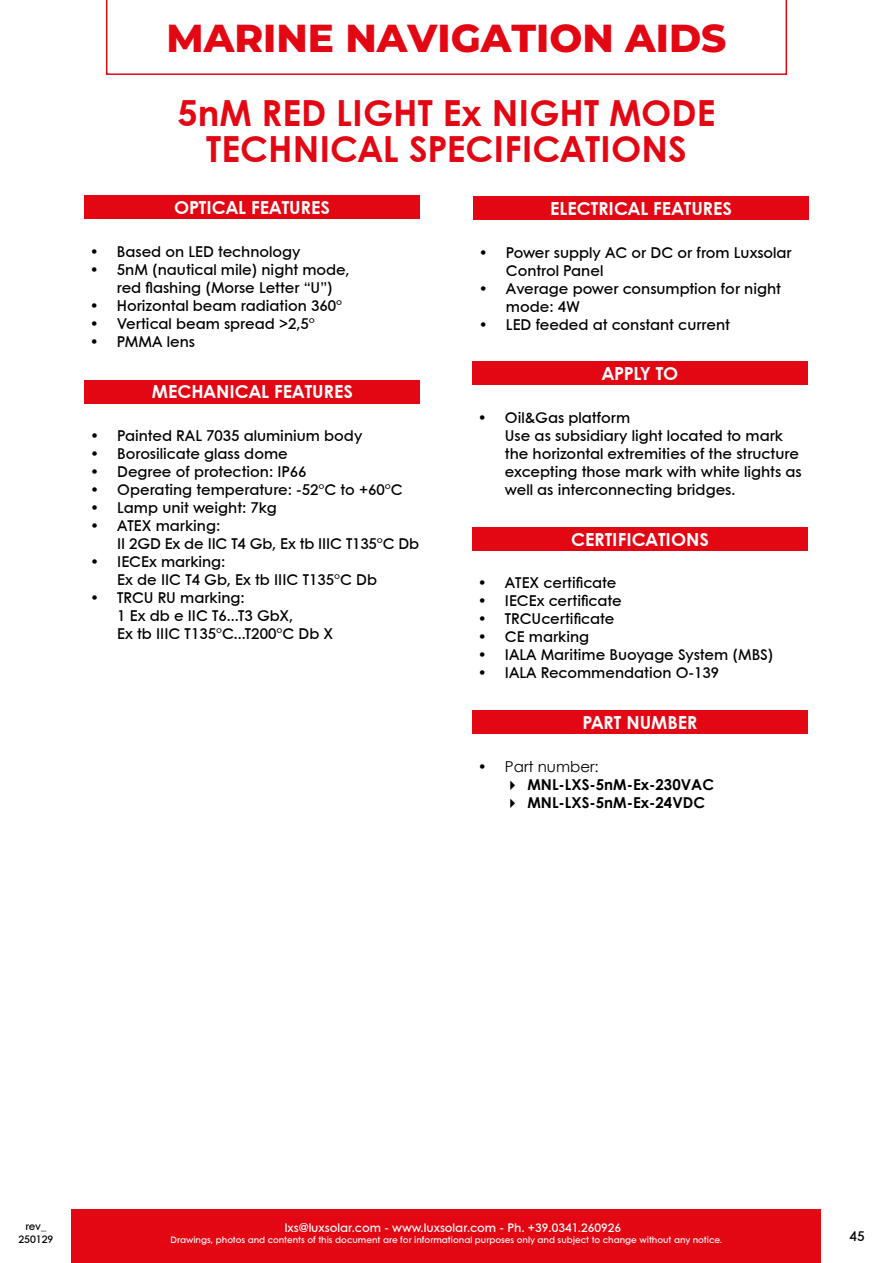
<style>
.page{position:relative;width:893px;height:1263px;background:#fff}
.page>*{position:absolute;margin:0;border:0;box-sizing:border-box;transform-origin:0 0}
.t1{font:800 39px "Montserrat";color:#e30613}
.t2{font:700 36px/36px "Century Gothic Paneuropean";color:#e30613;text-align:center}
.t3{font:700 18px "Century Gothic Paneuropean";color:#fff}
.t4{font:600 15px/18px "Century Gothic Paneuropean";color:#000}
.t5{font:700 15px "Century Gothic";color:#000}
.t6{font:15px "Century Gothic";color:#000}
.t7{font:600 13.5px "Century Gothic Paneuropean";color:#000}
.t8{font:600 12px "Century Gothic Paneuropean";color:#fff}
.t9{font:600 10.5px "Century Gothic Paneuropean";color:#000}
.t10{font:600 9px "Century Gothic Paneuropean";color:#fff}
</style>
<div class="page">
<div style="left:72px;top:1209px;width:749px;height:54px;background:#e30613"></div>
<svg style="left:106px;top:0;width:681px;height:75px"></svg>
<div style="left:84px;top:196px;width:335px;height:23px;background:#e30613"></div>
<div style="left:472px;top:361px;width:335px;height:24px;background:#e30613"></div>
<div style="left:472px;top:527px;width:335px;height:23px;background:#e30613"></div>
<div style="left:473px;top:197px;width:335px;height:23px;background:#e30613"></div>
<div style="left:472px;top:710px;width:335px;height:24px;background:#e30613"></div>
<div style="left:85px;top:380px;width:335px;height:23px;background:#e30613"></div>
<h1 class="t1" style="left:167px;top:9px;width:561px">MARINE NAVIGATION AIDS</h1>
<h2 class="t2" style="left:178px;top:94px;width:539px">5nM RED LIGHT Ex NIGHT MODE<br>TECHNICAL SPECIFICATIONS</h2>
<p class="t3" style="left:174px;top:196px;width:157px">OPTICAL FEATURES</p>
<p class="t4" style="left:90px;top:242px;width:212px">• Based on LED technology</p>
<p class="t4" style="left:117px;top:260px;width:234px;text-indent:-27px">• 5nM (nautical mile) night mode, red flashing (Morse Letter “U”)</p>
<p class="t4" style="left:90px;top:296px;width:254px">• Horizontal beam radiation 360°</p>
<p class="t4" style="left:90px;top:314px;width:227px">• Vertical beam spread &gt;2,5°</p>
<p class="t4" style="left:90px;top:332px;width:107px">• PMMA lens</p>
<p class="t3" style="left:152px;top:379px;width:202px">MECHANICAL FEATURES</p>
<p class="t4" style="left:90px;top:426px;width:274px">• Painted RAL 7035 aluminium body</p>
<p class="t4" style="left:90px;top:444px;width:199px">• Borosilicate glass dome</p>
<p class="t4" style="left:90px;top:462px;width:218px">• Degree of protection: IP66</p>
<p class="t4" style="left:90px;top:480px;width:314px">• Operating temperature: -52°C to +60°C</p>
<p class="t4" style="left:90px;top:498px;width:188px">• Lamp unit weight: 7kg</p>
<p class="t4" style="left:117px;top:516px;width:303px;text-indent:-27px">• ATEX marking:<br>II 2GD Ex de IIC T4 Gb, Ex tb IIIC T135°C Db</p>
<p class="t4" style="left:117px;top:552px;width:261px;text-indent:-27px">• IECEx marking:<br>Ex de IIC T4 Gb, Ex tb IIIC T135°C Db</p>
<p class="t4" style="left:117px;top:588px;width:218px;text-indent:-27px">• TRCU RU marking:<br>1 Ex db e IIC T6...T3 GbX,<br>Ex tb IIIC T135°C...T200°C Db X</p>
<p class="t3" style="left:550px;top:197px;width:183px">ELECTRICAL FEATURES</p>
<p class="t4" style="left:506px;top:243px;width:287px;text-indent:-27px">• Power supply AC or DC or from Luxsolar<br>Control Panel</p>
<p class="t4" style="left:506px;top:279px;width:276px;text-indent:-27px">• Average power consumption for night mode: 4W</p>
<p class="t4" style="left:479px;top:315px;width:252px">• LED feeded at constant current</p>
<p class="t3" style="left:602px;top:361px;width:78px">APPLY TO</p>
<p class="t4" style="left:505px;top:408px;width:298px;text-indent:-27px">• Oil&amp;Gas platform<br>Use as subsidiary light located to mark the horizontal extremities of the structure excepting those mark with white lights as well as interconnecting bridges.</p>
<p class="t3" style="left:571px;top:527px;width:139px">CERTIFICATIONS</p>
<p class="t4" style="left:478px;top:573px;width:140px">• ATEX certificate</p>
<p class="t4" style="left:478px;top:591px;width:145px">• IECEx certificate</p>
<p class="t4" style="left:478px;top:609px;width:138px">• TRCUcertificate</p>
<p class="t4" style="left:478px;top:627px;width:113px">• CE marking</p>
<p class="t4" style="left:478px;top:645px;width:297px">• IALA Maritime Buoyage System (MBS)</p>
<p class="t4" style="left:478px;top:663px;width:243px">• IALA Recommendation O-139</p>
<p class="t3" style="left:582px;top:710px;width:116px">PART NUMBER</p>
<p class="t6" style="left:478px;top:756px;width:122px">• Part number:</p>
<p class="t5" style="left:505px;top:773px;width:211px">✔ MNL-LXS-5nM-Ex-230VAC</p>
<p class="t5" style="left:505px;top:791px;width:202px">✔ MNL-LXS-5nM-Ex-24VDC</p>
<p class="t9" style="left:25px;top:1220px;width:23px">rev_</p>
<p class="t8" style="left:285px;top:1219px;width:338px">lxs@luxsolar.com - www.luxsolar.com - Ph. +39.0341.260926</p>
<p class="t9" style="left:18px;top:1232px;width:37px">250129</p>
<p class="t10" style="left:171px;top:1234px;width:553px">Drawings, photos and contents of this document are for informational purposes only and subject to change without any notice.</p>
<p class="t7" style="left:850px;top:1227px;width:17px">45</p>
</div>
